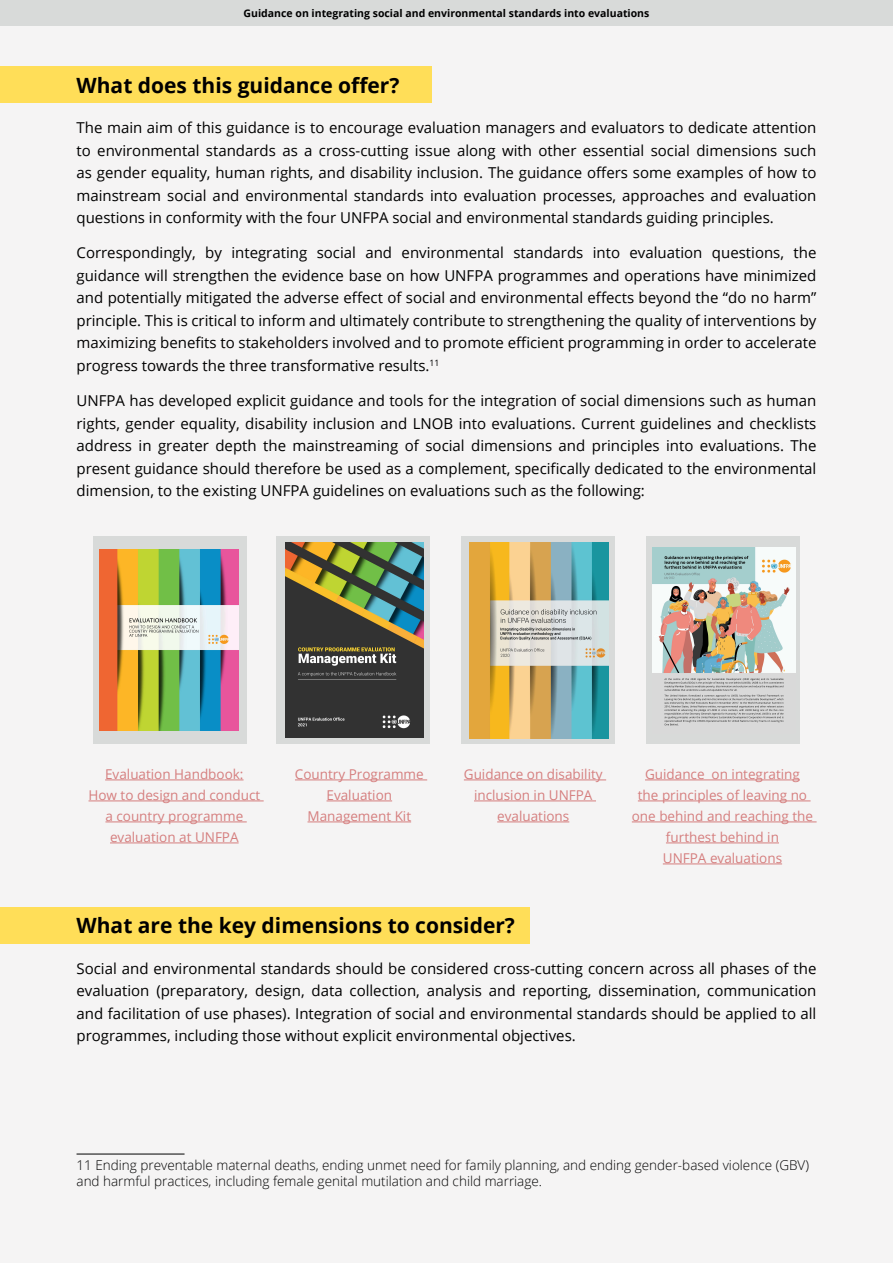
<style>
.page{position:relative;width:893px;height:1263px;background:#f5f4f4}
.page>*{position:absolute;margin:0;border:0;box-sizing:border-box;transform-origin:0 0}
.t1{font:700 21px "Open Sans";color:#000}
.t2{font:15px/22.5px "Open Sans";color:#000;text-align:justify}
.t3{font:13.5px/21px "Open Sans";color:#d57e7e;text-align:center}
.t4{font:300 13.5px/16.2px "Open Sans";color:#000}
.t5{font:700 10.5px "Open Sans";color:#000}
</style>
<div class="page">
<div style="left:0;top:0;width:893px;height:25px;background:#d8dad9"></div>
<div style="left:93px;top:537px;width:153px;height:207px;background:#d8dad9"></div>
<div style="left:277px;top:537px;width:153px;height:207px;background:#d8dad9"></div>
<div style="left:462px;top:537px;width:153px;height:207px;background:#d8dad9"></div>
<div style="left:646px;top:537px;width:154px;height:207px;background:#d8dad9"></div>
<div style="left:0;top:66px;width:432px;height:37px;background:#ffde58"></div>
<div style="left:0;top:907px;width:529px;height:37px;background:#ffde58"></div>
<img style="left:99px;top:550px;width:140px;height:181px">
<img style="left:286px;top:542px;width:137px;height:195px">
<img style="left:470px;top:542px;width:138px;height:196px">
<img style="left:653px;top:547px;width:142px;height:179px">
<hr style="left:105px;top:779px;width:139px;height:1px;background:#d57e7e">
<hr style="left:89px;top:800px;width:175px;height:1px;background:#d57e7e">
<hr style="left:105px;top:821px;width:142px;height:1px;background:#d57e7e">
<hr style="left:110px;top:842px;width:129px;height:1px;background:#d57e7e">
<hr style="left:295px;top:779px;width:132px;height:1px;background:#d57e7e">
<hr style="left:327px;top:800px;width:65px;height:1px;background:#d57e7e">
<hr style="left:307px;top:821px;width:104px;height:1px;background:#d57e7e">
<hr style="left:464px;top:779px;width:142px;height:1px;background:#d57e7e">
<hr style="left:474px;top:800px;width:122px;height:1px;background:#d57e7e">
<hr style="left:497px;top:821px;width:72px;height:1px;background:#d57e7e">
<hr style="left:645px;top:779px;width:155px;height:1px;background:#d57e7e">
<hr style="left:638px;top:800px;width:173px;height:1px;background:#d57e7e">
<hr style="left:632px;top:821px;width:185px;height:1px;background:#d57e7e">
<hr style="left:666px;top:842px;width:113px;height:1px;background:#d57e7e">
<hr style="left:663px;top:863px;width:119px;height:1px;background:#d57e7e">
<hr style="left:77px;top:1154px;width:108px;height:1px;background:#000">
<p class="t5" style="left:244px;top:6px;width:407px">Guidance on integrating social and environmental standards into evaluations</p>
<h1 class="t1" style="left:77px;top:70px;width:324px">What does this guidance offer?</h1>
<p class="t2" style="left:77px;top:116px;width:741px">The main aim of this guidance is to encourage evaluation managers and evaluators to dedicate attention to environmental standards as a cross-cutting issue along with other essential social dimensions such as gender equality, human rights, and disability inclusion. The guidance offers some examples of how to mainstream social and environmental standards into evaluation processes, approaches and evaluation questions in conformity with the four UNFPA social and environmental standards guiding principles.</p>
<p class="t2" style="left:77px;top:241px;width:741px">Correspondingly, by integrating social and environmental standards into evaluation questions, the guidance will strengthen the evidence base on how UNFPA programmes and operations have minimized and potentially mitigated the adverse effect of social and environmental effects beyond the “do no harm” principle. This is critical to inform and ultimately contribute to strengthening the quality of interventions by maximizing benefits to stakeholders involved and to promote efficient programming in order to accelerate progress towards the three transformative results.<sup>11</sup></p>
<p class="t2" style="left:77px;top:389px;width:741px">UNFPA has developed explicit guidance and tools for the integration of social dimensions such as human rights, gender equality, disability inclusion and LNOB into evaluations. Current guidelines and checklists address in greater depth the mainstreaming of social dimensions and principles into evaluations. The present guidance should therefore be used as a complement, specifically dedicated to the environmental dimension, to the existing UNFPA guidelines on evaluations such as the following:</p>
<p class="t3" style="left:89px;top:763px;width:173px">Evaluation Handbook:<br>How to design and conduct a country programme evaluation at UNFPA</p>
<p class="t3" style="left:295px;top:763px;width:130px">Country Programme<br>Evaluation<br>Management Kit</p>
<p class="t3" style="left:464px;top:763px;width:140px">Guidance on disability inclusion in UNFPA evaluations</p>
<p class="t3" style="left:632px;top:763px;width:183px">Guidance on integrating<br>the principles of leaving no one behind and reaching the furthest behind in<br>UNFPA evaluations</p>
<h1 class="t1" style="left:77px;top:911px;width:440px">What are the key dimensions to consider?</h1>
<p class="t2" style="left:77px;top:957px;width:741px">Social and environmental standards should be considered cross-cutting concern across all phases of the evaluation (preparatory, design, data collection, analysis and reporting, dissemination, communication and facilitation of use phases). Integration of social and environmental standards should be applied to all programmes, including those without explicit environmental objectives.</p>
<p class="t4" style="left:77px;top:1157px;width:734px">11 Ending preventable maternal deaths, ending unmet need for family planning, and ending gender-based violence (GBV) and harmful practices, including female genital mutilation and child marriage.</p>
</div>
